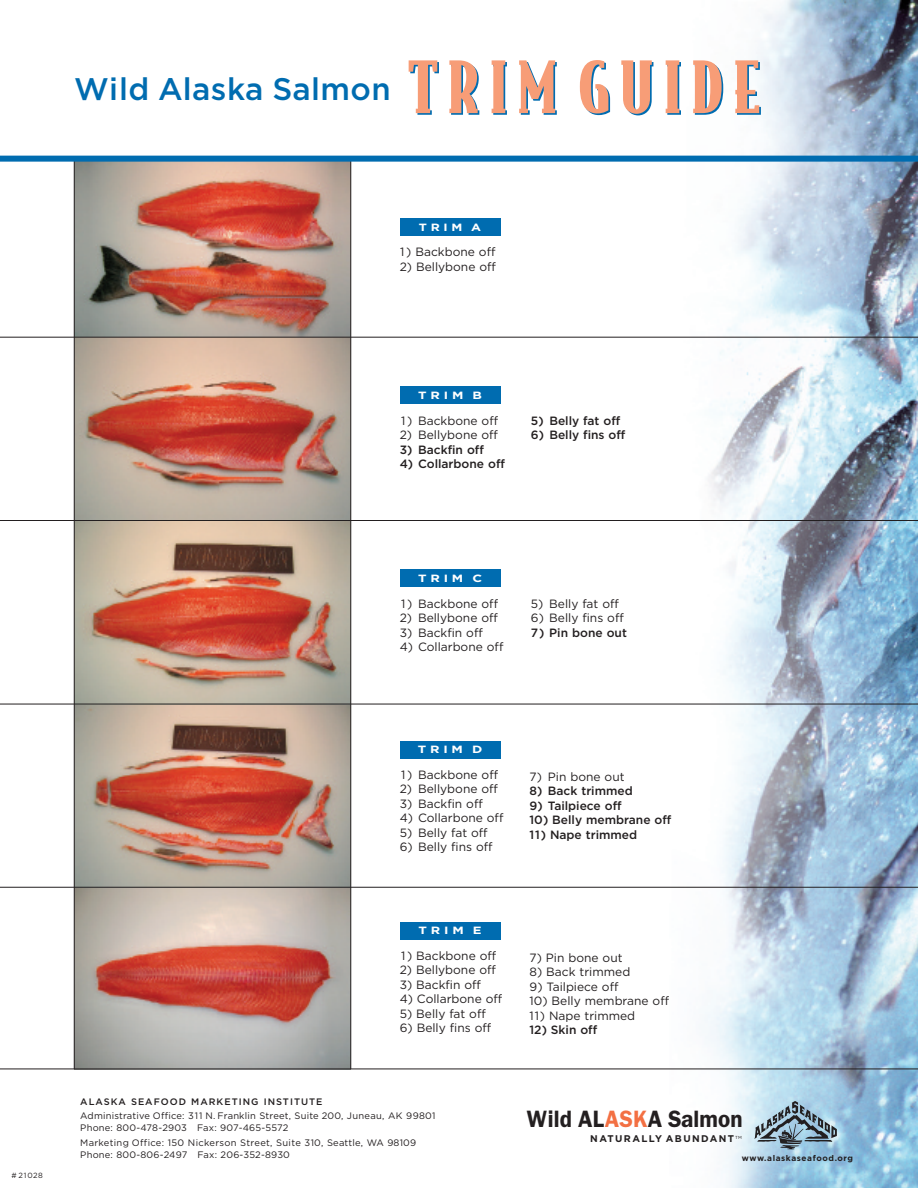
<style>
.page{position:relative;width:918px;height:1188px;background:#fff}
.page>*{position:absolute;margin:0;border:0;box-sizing:border-box;transform-origin:0 0}
.t1{font:900 68.25px "Bodega Serif";letter-spacing:.145em;color:#006cb0}
.t2{font:500 31.2px "Gotham";letter-spacing:.015em;color:#006cb0}
.t3{font:600 23.7px "Franklin Gothic";letter-spacing:.005em;color:#231f20;scale:.95 1}
.t4{font:12px "Gotham";color:#231f20}
.t5{font:500 12px "Gotham";color:#231f20}
.t6{font:700 10.5px "Gotham";letter-spacing:.29em;color:#fff;scale:1.25 1}
.t7{font:700 10.5px "Gotham";letter-spacing:.29em;color:#fff;scale:1.2 1}
.t8{font:700 9.75px "Gotham";letter-spacing:.145em;color:#231f20}
.t9{font:9.3px/12px "Gotham";letter-spacing:.02em;color:#231f20}
.t10{font:500 9.3px "Gotham";letter-spacing:.11em;color:#231f20}
.t11{font:700 8.25px "Gotham";letter-spacing:.075em;color:#231f20}
.t12{font:7.5px "Gotham";letter-spacing:.095em;color:#231f20}
.s1{color:#f37043}
</style>
<div class="page">
<img style="left:670px;top:0;width:248px;height:1188px">
<img style="left:75px;top:162px;width:275px;height:907px">
<svg style="left:754px;top:1101px;width:83px;height:48px;background:#8aa4b3"></svg>
<hr style="left:0;top:520px;width:918px;height:1px;background:#231f20">
<hr style="left:0;top:337px;width:918px;height:1px;background:#231f20">
<hr style="left:0;top:704px;width:918px;height:1px;background:#231f20">
<hr style="left:0;top:887px;width:918px;height:1px;background:#231f20">
<hr style="left:0;top:1069px;width:918px;height:1px;background:#231f20">
<hr style="left:350px;top:159px;width:1px;height:910px;background:#231f20">
<div style="left:400px;top:218px;width:100px;height:17px;background:#006cb0"></div>
<div style="left:400px;top:386px;width:100px;height:18px;background:#006cb0"></div>
<div style="left:400px;top:570px;width:100px;height:17px;background:#006cb0"></div>
<div style="left:400px;top:741px;width:100px;height:17px;background:#006cb0"></div>
<div style="left:400px;top:922px;width:100px;height:17px;background:#006cb0"></div>
<hr style="left:74px;top:159px;width:1px;height:910px;background:#231f20">
<div style="left:0;top:156px;width:918px;height:6px;background:#006cb0"></div>
<h2 class="t2" style="left:74px;top:71px;width:318px">Wild Alaska Salmon</h2>
<h1 class="t1" style="left:410px;top:51px;width:353px">TRIM GUIDE</h1>
<p class="t7" style="left:419px;top:221px;width:53px">TRIM A</p>
<p class="t4" style="left:400px;top:245px;width:97px">1) Backbone off</p>
<p class="t4" style="left:400px;top:260px;width:98px">2) Bellybone off</p>
<p class="t6" style="left:418px;top:389px;width:53px">TRIM B</p>
<p class="t4" style="left:401px;top:414px;width:99px">1) Backbone off</p>
<p class="t4" style="left:400px;top:428px;width:100px">2) Bellybone off</p>
<p class="t5" style="left:400px;top:443px;width:86px">3) Backfin off</p>
<p class="t5" style="left:400px;top:457px;width:107px">4) Collarbone off</p>
<p class="t5" style="left:531px;top:414px;width:91px">5) Belly fat off</p>
<p class="t5" style="left:531px;top:428px;width:96px">6) Belly fins off</p>
<p class="t12" style="left:12px;top:1171px;width:33px">#21028</p>
<p class="t6" style="left:418px;top:572px;width:53px">TRIM C</p>
<p class="t4" style="left:401px;top:597px;width:98px">1 ) Backbone off</p>
<p class="t4" style="left:400px;top:611px;width:100px">2) Bellybone off</p>
<p class="t4" style="left:400px;top:626px;width:85px">3) Backfin off</p>
<p class="t4" style="left:400px;top:640px;width:105px">4) Collarbone off</p>
<p class="t4" style="left:531px;top:597px;width:89px">5) Belly fat off</p>
<p class="t4" style="left:531px;top:611px;width:94px">6) Belly fins off</p>
<p class="t5" style="left:531px;top:626px;width:97px">7) Pin bone out</p>
<p class="t6" style="left:418px;top:744px;width:53px">TRIM D</p>
<p class="t4" style="left:401px;top:768px;width:99px">1) Backbone off</p>
<p class="t4" style="left:400px;top:782px;width:100px">2) Bellybone off</p>
<p class="t4" style="left:400px;top:797px;width:85px">3) Backfin off</p>
<p class="t4" style="left:400px;top:811px;width:105px">4) Collarbone off</p>
<p class="t4" style="left:400px;top:825px;width:89px">5) Belly fat off</p>
<p class="t4" style="left:400px;top:840px;width:94px">6) Belly fins off</p>
<p class="t4" style="left:530px;top:770px;width:97px">7) Pin bone out</p>
<p class="t5" style="left:530px;top:784px;width:105px">8) Back trimmed</p>
<p class="t5" style="left:530px;top:799px;width:94px">9) Tailpiece off</p>
<p class="t5" style="left:530px;top:813px;width:143px">10) Belly membrane off</p>
<p class="t5" style="left:530px;top:827px;width:109px">11) Nape trimmed</p>
<p class="t6" style="left:418px;top:925px;width:52px">TRIM E</p>
<p class="t4" style="left:401px;top:949px;width:97px">1 ) Backbone off</p>
<p class="t4" style="left:400px;top:963px;width:98px">2) Bellybone off</p>
<p class="t4" style="left:400px;top:978px;width:83px">3) Backfin off</p>
<p class="t4" style="left:400px;top:992px;width:104px">4) Collarbone off</p>
<p class="t4" style="left:400px;top:1007px;width:88px">5) Belly fat off</p>
<p class="t4" style="left:400px;top:1021px;width:93px">6) Belly fins off</p>
<p class="t4" style="left:530px;top:951px;width:95px">7) Pin bone out</p>
<p class="t4" style="left:530px;top:965px;width:102px">8) Back trimmed</p>
<p class="t4" style="left:530px;top:980px;width:90px">9) Tailpiece off</p>
<p class="t4" style="left:530px;top:994px;width:141px">10) Belly membrane off</p>
<p class="t4" style="left:530px;top:1009px;width:107px">11) Nape trimmed</p>
<p class="t5" style="left:530px;top:1023px;width:69px">12) Skin off</p>
<p class="t10" style="left:80px;top:1097px;width:244px">ALASKA SEAFOOD MARKETING INSTITUTE</p>
<p class="t9" style="left:80px;top:1109px;width:357px">Administrative Office: 311 N. Franklin Street, Suite 200, Juneau, AK 99801<br>Phone: 800-478-2903 Fax: 907-465-5572</p>
<p class="t9" style="left:80px;top:1136px;width:337px">Marketing Office: 150 Nickerson Street, Suite 310, Seattle, WA 98109<br>Phone: 800-806-2497 Fax: 206-352-8930</p>
<h3 class="t3" style="left:527px;top:1105px;width:228px">Wild AL<span class="s1">ASK</span>A Salmon</h3>
<p class="t8" style="left:590px;top:1133px;width:153px">NATURALLY ABUNDANT <sup>TM</sup></p>
<p class="t11" style="left:742px;top:1153px;width:113px">www.alaskaseafood.org</p>
</div>
